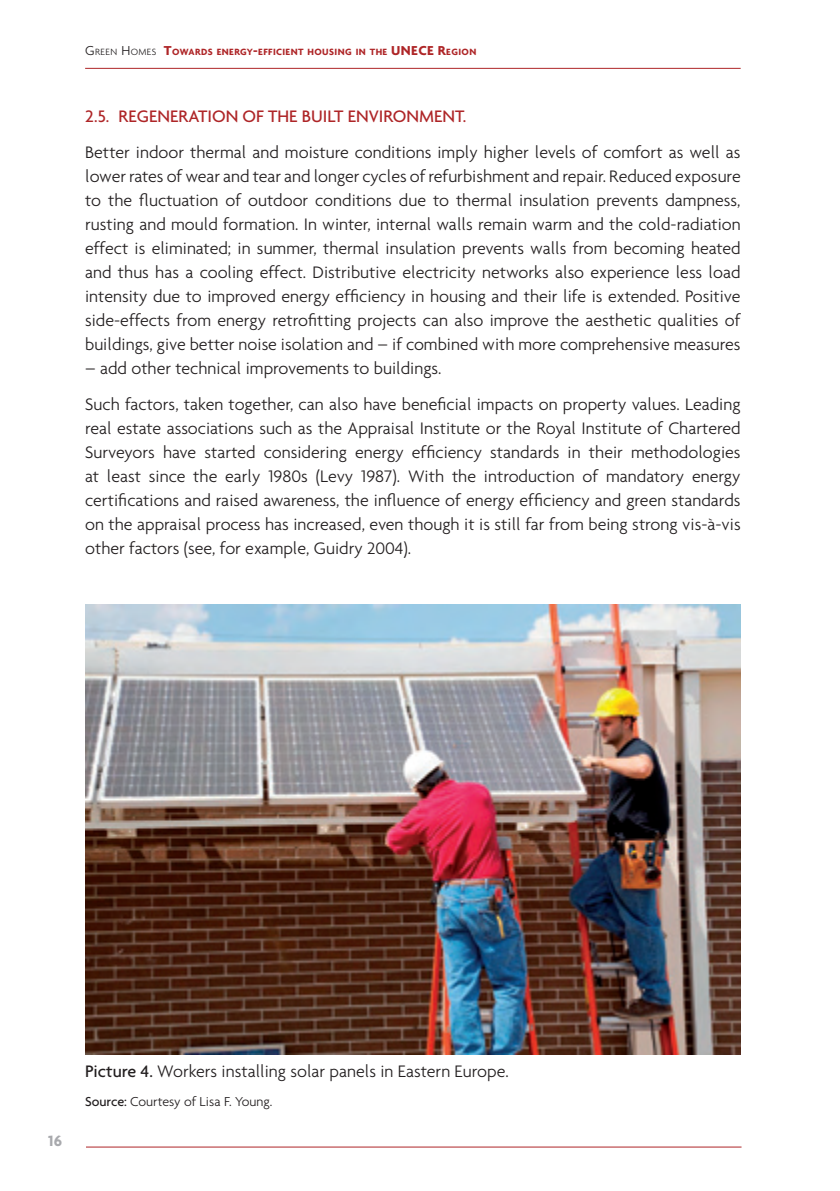
<style>
.page{position:relative;width:840px;height:1191px;background:#fff}
.page>*{position:absolute;margin:0;border:0;box-sizing:border-box;transform-origin:0 0}
.t1{font:300 18px/24px "Agenda";color:#231f20;text-align:justify}
.t2{font:500 18px "Agenda";color:#ae2527}
.t3{font:700 16px "Agenda";color:#a8a9ad}
.t4{font:300 14px "Agenda";color:#231f20}
.t5{font:700 9.8px "Agenda";letter-spacing:.04em;color:#ae2527}
.s1{font-weight:300;font-size:14px;color:#231f20}
.s2{font-weight:300;color:#231f20}
.s3{font-size:14px}
.s4{font-weight:500}
</style>
<div class="page">
<hr style="left:85px;top:68px;width:655px;height:1px;background:#ae2527">
<hr style="left:86px;top:1146px;width:655px;height:1px;background:#ae2527">
<img style="left:85px;top:604px;width:655px;height:450px">
<p class="t5" style="left:85px;top:46px;width:316px"><span class="s1">G</span><span class="s2">REEN</span> <span class="s1">H</span><span class="s2">OMES</span> <span class="s3">T</span>OWARDS ENERGY<span class="s3">-</span>EFFICIENT HOUSING IN THE <span class="s3">UNECE</span></p>
<p class="t5" style="left:437px;top:46px;width:40px"><span class="s3">R</span>EGION</p>
<p class="t2" style="left:85px;top:105px;width:382px">2.5. REGENERATION OF THE BUILT ENVIRONMENT.</p>
<p class="t1" style="left:85px;top:139px;width:656px">Better indoor thermal and moisture conditions imply higher levels of comfort as well as lower rates of wear and tear and longer cycles of refurbishment and repair. Reduced exposure to the fluctuation of outdoor conditions due to thermal insulation prevents dampness, rusting and mould formation. In winter, internal walls remain warm and the cold-radiation effect is eliminated; in summer, thermal insulation prevents walls from becoming heated and thus has a cooling effect. Distributive electricity networks also experience less load intensity due to improved energy efficiency in housing and their life is extended. Positive side-effects from energy retrofitting projects can also improve the aesthetic qualities of buildings, give better noise isolation and – if combined with more comprehensive measures</p>
<p class="t1" style="left:85px;top:349px;width:656px;line-height:36px">– add other technical improvements to buildings.<br>Such factors, taken together, can also have beneficial impacts on property values. Leading</p>
<p class="t1" style="left:85px;top:415px;width:656px">real estate associations such as the Appraisal Institute or the Royal Institute of Chartered Surveyors have started considering energy efficiency standards in their methodologies at least since the early 1980s (Levy 1987). With the introduction of mandatory energy certifications and raised awareness, the influence of energy efficiency and green standards on the appraisal process has increased, even though it is still far from being strong vis-à-vis other factors (see, for example, Guidry 2004).</p>
<p class="t3" style="left:48px;top:1131px;width:15px">16</p>
<p class="t1" style="left:85px;top:1059px;width:425px"><span class="s4">PICTURE 4.</span> Workers installing solar panels in Eastern Europe.</p>
<p class="t4" style="left:85px;top:1093px;width:189px"><span class="s4">SOURCE:</span> Courtesy of Lisa F. Young.</p>
</div>
